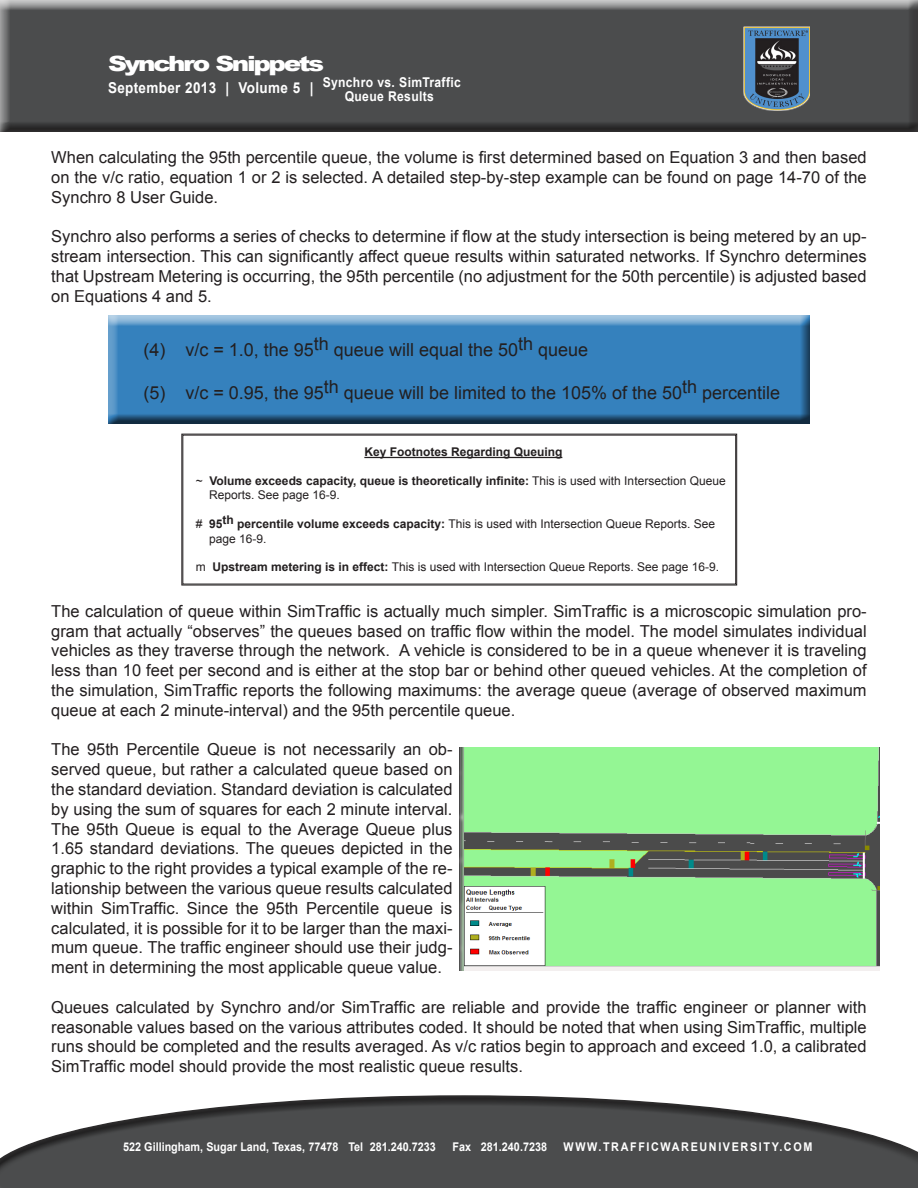
<style>
.page{position:relative;width:918px;height:1188px;background:#fff}
.page>*{position:absolute;margin:0;border:0;box-sizing:border-box;transform-origin:0 0}
.t1{font:900 21px "Arial";letter-spacing:-.09em;color:#fff;scale:1.25 1}
.t2{font:18px "Arial";color:#231f20}
.t3{font:16.5px/19.8px "Arial";color:#231f20;text-align:justify}
.t4{font:700 15px "Arial";letter-spacing:.025em;color:#fff;scale:.9 1}
.t5{font:700 13.5px "Arial";letter-spacing:.025em;color:#fff;scale:.9 1}
.t6{font:12px "Arial";color:#231f20}
.t7{font:700 12px "Arial";color:#231f20}
.t8{font:700 12px "Arial";color:#fff;scale:.9 1}
.t9{font:700 12px "Arial";letter-spacing:.15em;color:#fff;scale:.9 1}
.s1{font-weight:400}
.s2{font-weight:700}
</style>
<div class="page">
<div style="left:0;top:0;width:918px;height:134px;background:#231f20;opacity:.75"></div>
<img style="left:744px;top:27px;width:66px;height:84px">
<div style="left:0;top:1093px;width:918px;height:95px;background:#231f20;opacity:.75"></div>
<div style="left:108px;top:316px;width:703px;height:110px;background:#231f20;opacity:.75"></div>
<img style="left:460px;top:747px;width:420px;height:224px">
<svg style="left:181px;top:434px;width:556px;height:152px"></svg>
<p class="t1" style="left:108px;top:48px;width:175px">Synchro Snippets</p>
<p class="t5" style="left:323px;top:73px;width:155px">Synchro vs. SimTraffic</p>
<p class="t5" style="left:345px;top:88px;width:100px">Queue Results</p>
<p class="t4" style="left:108px;top:78px;width:230px">September 2013 | Volume 5 |</p>
<p class="t3" style="left:51px;top:148px;width:817px">When calculating the 95th percentile queue, the volume is first determined based on Equation 3 and then based on the v/c ratio, equation 1 or 2 is selected. A detailed step-by-step example can be found on page 14-70 of the Synchro 8 User Guide.</p>
<p class="t3" style="left:51px;top:227px;width:817px">Synchro also performs a series of checks to determine if flow at the study intersection is being metered by an up&shy;stream intersection. This can significantly affect queue results within saturated networks. If Synchro determines that Upstream Metering is occurring, the 95th percentile (no adjustment for the 50th percentile) is adjusted based on Equations 4 and 5.</p>
<p class="t2" style="left:143px;top:338px;width:446px">(4) v/c = 1.0, the 95th queue will equal the 50th queue</p>
<p class="t2" style="left:143px;top:381px;width:638px">(5) v/c = 0.95, the 95th queue will be limited to the 105% of the 50th percentile</p>
<p class="t7" style="left:364px;top:444px;width:200px">Key Footnotes Regarding Queuing</p>
<p class="t7" style="left:196px;top:473px;width:531px"><span class="s1">~</span> Volume exceeds capacity, queue is theoretically infinite: <span class="s1">This is used with Intersection Queue</span></p>
<p class="t6" style="left:209px;top:487px;width:132px">Reports. See page 16-9.</p>
<p class="t6" style="left:196px;top:516px;width:521px"># <span class="s2">95</span><sup>th</sup> <span class="s2">percentile volume exceeds capacity:</span> This is used with Intersection Queue Reports. See</p>
<p class="t6" style="left:209px;top:531px;width:59px">page 16-9.</p>
<p class="t6" style="left:196px;top:559px;width:525px">m <span class="s2">Upstream metering is in effect:</span> This is used with Intersection Queue Reports. See page 16-9.</p>
<p class="t3" style="left:51px;top:601px;width:817px">The calculation of queue within SimTraffic is actually much simpler. SimTraffic is a microscopic simulation pro&shy;gram that actually “observes” the queues based on traffic flow within the model. The model simulates individual vehicles as they traverse through the network. A vehicle is considered to be in a queue whenever it is traveling less than 10 feet per second and is either at the stop bar or behind other queued vehicles. At the completion of the simulation, SimTraffic reports the following maximums: the average queue (average of observed maximum queue at each 2 minute-interval) and the 95th percentile queue.</p>
<p class="t3" style="left:51px;top:740px;width:403px">The 95th Percentile Queue is not necessarily an ob&shy;served queue, but rather a calculated queue based on the standard deviation. Standard deviation is calculated by using the sum of squares for each 2 minute interval.<br>The 95th Queue is equal to the Average Queue plus 1.65 standard deviations. The queues depicted in the graphic to the right provides a typical example of the re&shy;lationship between the various queue results calculated within SimTraffic. Since the 95th Percentile queue is calculated, it is possible for it to be larger than the maxi&shy;mum queue. The traffic engineer should use their judg&shy;ment in determining the most applicable queue value.</p>
<p class="t3" style="left:51px;top:997px;width:817px">Queues calculated by Synchro and/or SimTraffic are reliable and provide the traffic engineer or planner with reasonable values based on the various attributes coded. It should be noted that when using SimTraffic, multiple runs should be completed and the results averaged. As v/c ratios begin to approach and exceed 1.0, a calibrated SimTraffic model should provide the most realistic queue results.</p>
<p class="t8" style="left:123px;top:1139px;width:349px">522 Gillingham, Sugar Land, Texas, 77478 Tel 281.240.7233</p>
<p class="t8" style="left:452px;top:1139px;width:107px">Fax 281.240.7238</p>
<p class="t9" style="left:564px;top:1139px;width:278px">WWW.TRAFFICWAREUNIVERSITY.COM</p>
</div>
